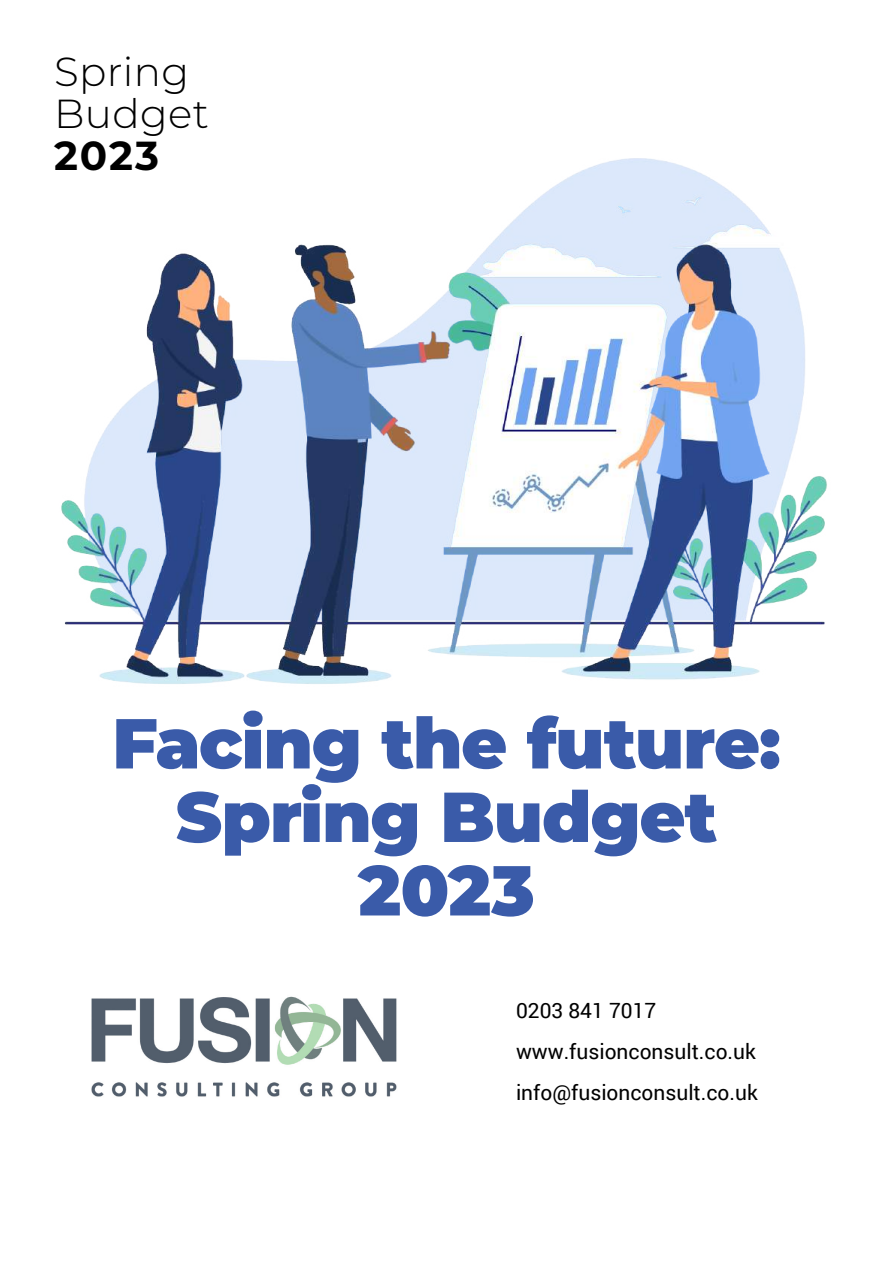
<style>
.page{position:relative;width:893px;height:1263px;background:#fff}
.page>*{position:absolute;margin:0;border:0;box-sizing:border-box;transform-origin:0 0}
.t1{font:900 70.5px/73.5px "Montserrat";letter-spacing:-.015em;color:#3a5ba9;text-align:center}
.t2{font:300 40.5px/42px "Montserrat";letter-spacing:.01em;color:#000}
.t3{font:700 40.5px "Montserrat";color:#000}
.t4{font:21px/41px "Roboto";color:#000}
</style>
<div class="page">
<img style="left:61px;top:158px;width:766px;height:526px">
<img style="left:91px;top:996px;width:306px;height:101px">
<h2 class="t2" style="left:54px;top:49px;width:156px">Spring<br>Budget</h2>
<h2 class="t3" style="left:54px;top:126px;width:107px">2023</h2>
<h1 class="t1" style="left:112px;top:702px;width:670px">Facing the future:<br>Spring Budget<br>2023</h1>
<p class="t4" style="left:516px;top:989px;width:243px">0203 841 7017 www.fusionconsult.co.uk info@fusionconsult.co.uk</p>
</div>
